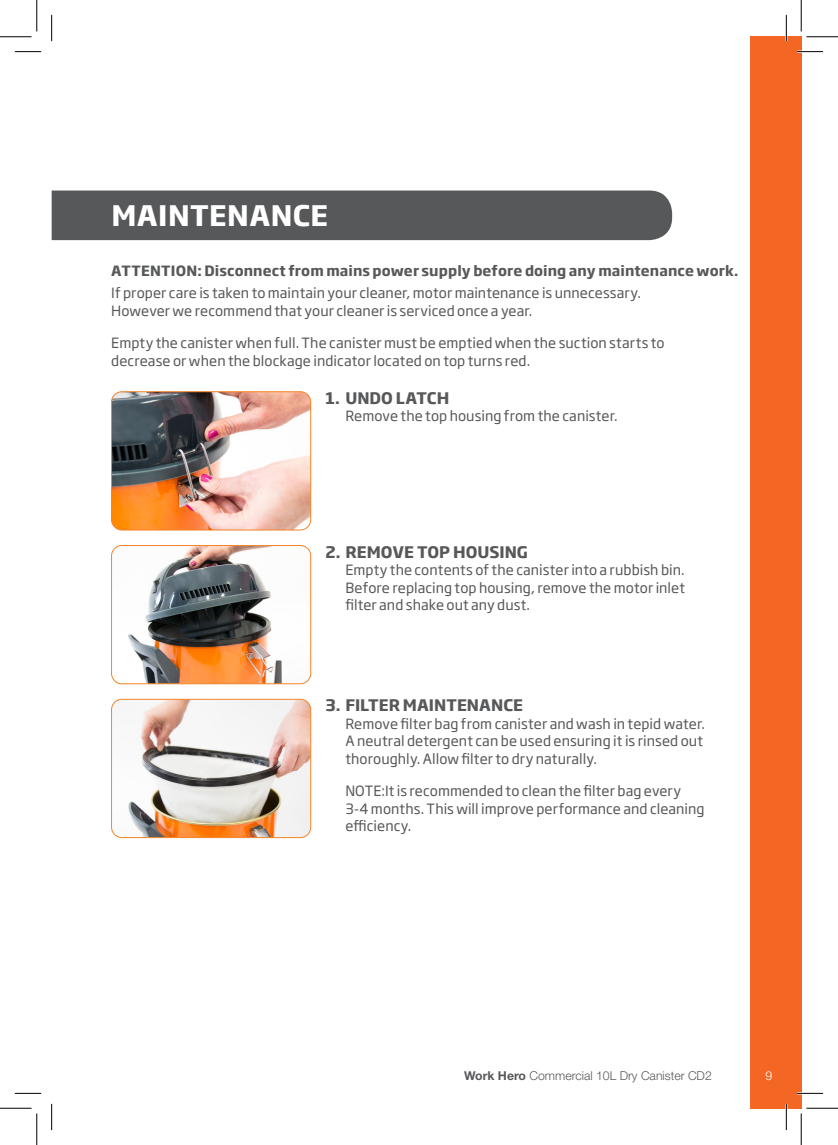
<style>
.page{position:relative;width:838px;height:1145px;background:#fff}
.page>*{position:absolute;margin:0;border:0;box-sizing:border-box;transform-origin:0 0}
.t1{font:700 28px "Soho Gothic Pro";letter-spacing:.015em;color:#fff}
.BODY_COPY_2_COLUMN{font:700 15.75px "Soho Gothic Pro";color:#57585a}
.BODY_COPY_2_COLUMN-2{font:14px/17.5px "Soho Gothic Pro";letter-spacing:.005em;color:#57585a}
.BODY_COPY{font:14px/17.5px "Soho Gothic Pro";letter-spacing:.005em;color:#57585a}
.Warning{font:700 14px "Soho Gothic Pro";letter-spacing:.005em;color:#57585a}
.t2{font:300 12.25px "Helvetica Neue LT Std";color:#57585a}
.t3{font:300 12.25px "Helvetica Neue LT Std";color:#fff}
.s1{font-weight:700}
</style>
<div class="page">
<div style="left:749px;top:37px;width:52px;height:1071px;background:#f36624"></div>
<div style="left:52px;top:191px;width:620px;height:49px;background:#57585a"></div>
<img style="left:111px;top:393px;width:200px;height:137px">
<div style="left:111px;top:391px;width:200px;height:139px;border:1px solid #f58427;border-radius:10px"></div>
<img style="left:111px;top:546px;width:200px;height:138px">
<div style="left:111px;top:545px;width:200px;height:139px;border:1px solid #f58427;border-radius:10px"></div>
<img style="left:111px;top:699px;width:200px;height:139px">
<div style="left:111px;top:699px;width:200px;height:139px;border:1px solid #f58427;border-radius:10px"></div>
<hr style="left:796px;top:51px;width:27px;height:2px;background:#fff">
<hr style="left:796px;top:1092px;width:27px;height:2px;background:#fff">
<hr style="left:785px;top:15px;width:2px;height:26px;background:#fff">
<hr style="left:785px;top:1104px;width:2px;height:26px;background:#fff">
<svg style="left:15px;top:51px;width:26px;height:1px"></svg>
<svg style="left:796px;top:51px;width:27px;height:1px"></svg>
<svg style="left:15px;top:1093px;width:26px;height:1px"></svg>
<svg style="left:796px;top:1093px;width:27px;height:1px"></svg>
<svg style="left:51px;top:15px;width:1px;height:26px"></svg>
<svg style="left:51px;top:1104px;width:1px;height:26px"></svg>
<svg style="left:786px;top:15px;width:1px;height:26px"></svg>
<svg style="left:786px;top:1104px;width:1px;height:26px"></svg>
<hr style="left:0;top:36px;width:32px;height:1px;background:#000">
<hr style="left:806px;top:36px;width:31px;height:1px;background:#000">
<hr style="left:0;top:1108px;width:32px;height:1px;background:#000">
<hr style="left:806px;top:1108px;width:31px;height:1px;background:#000">
<hr style="left:36px;top:0;width:1px;height:31px;background:#000">
<hr style="left:36px;top:1113px;width:1px;height:32px;background:#000">
<hr style="left:800px;top:0;width:1px;height:31px;background:#000">
<hr style="left:800px;top:1113px;width:1px;height:32px;background:#000">
<p class="t1" style="left:111px;top:194px;width:218px">MAINTENANCE</p>
<p class="Warning" style="left:111px;top:260px;width:628px">ATTENTION: Disconnect from mains power supply before doing any maintenance work.</p>
<p class="BODY_COPY" style="left:111px;top:284px;width:531px">If proper care is taken to maintain your cleaner, motor maintenance is unnecessary.<br>However we recommend that your cleaner is serviced once a year.</p>
<p class="BODY_COPY_2_COLUMN-2" style="left:111px;top:334px;width:555px">Empty the canister when full. The canister must be emptied when the suction starts to decrease or when the blockage indicator located on top turns red.</p>
<p class="BODY_COPY_2_COLUMN" style="left:325px;top:386px;width:125px">1. UNDO LATCH</p>
<p class="BODY_COPY_2_COLUMN-2" style="left:345px;top:407px;width:274px">Remove the top housing from the canister.</p>
<p class="BODY_COPY_2_COLUMN" style="left:325px;top:539px;width:204px">2. REMOVE TOP HOUSING</p>
<p class="BODY_COPY_2_COLUMN-2" style="left:345px;top:560px;width:341px;text-align:justify">Empty the contents of the canister into a rubbish bin.<br>Before replacing top housing, remove the motor inlet filter and shake out any dust.</p>
<p class="BODY_COPY_2_COLUMN" style="left:325px;top:693px;width:199px">3. FILTER MAINTENANCE</p>
<p class="BODY_COPY_2_COLUMN-2" style="left:345px;top:714px;width:361px">Remove filter bag from canister and wash in tepid water.<br>A neutral detergent can be used ensuring it is rinsed out thoroughly. Allow filter to dry naturally.</p>
<p class="BODY_COPY_2_COLUMN-2" style="left:345px;top:782px;width:361px">NOTE:It is recommended to clean the filter bag every<br>3-4 months. This will improve performance and cleaning efficiency.</p>
<p class="t2" style="left:464px;top:1069px;width:249px"><span class="s1">Work Hero</span> Commercial 10L Dry Canister CD2</p>
<p class="t3" style="left:765px;top:1069px;width:8px">9</p>
</div>
